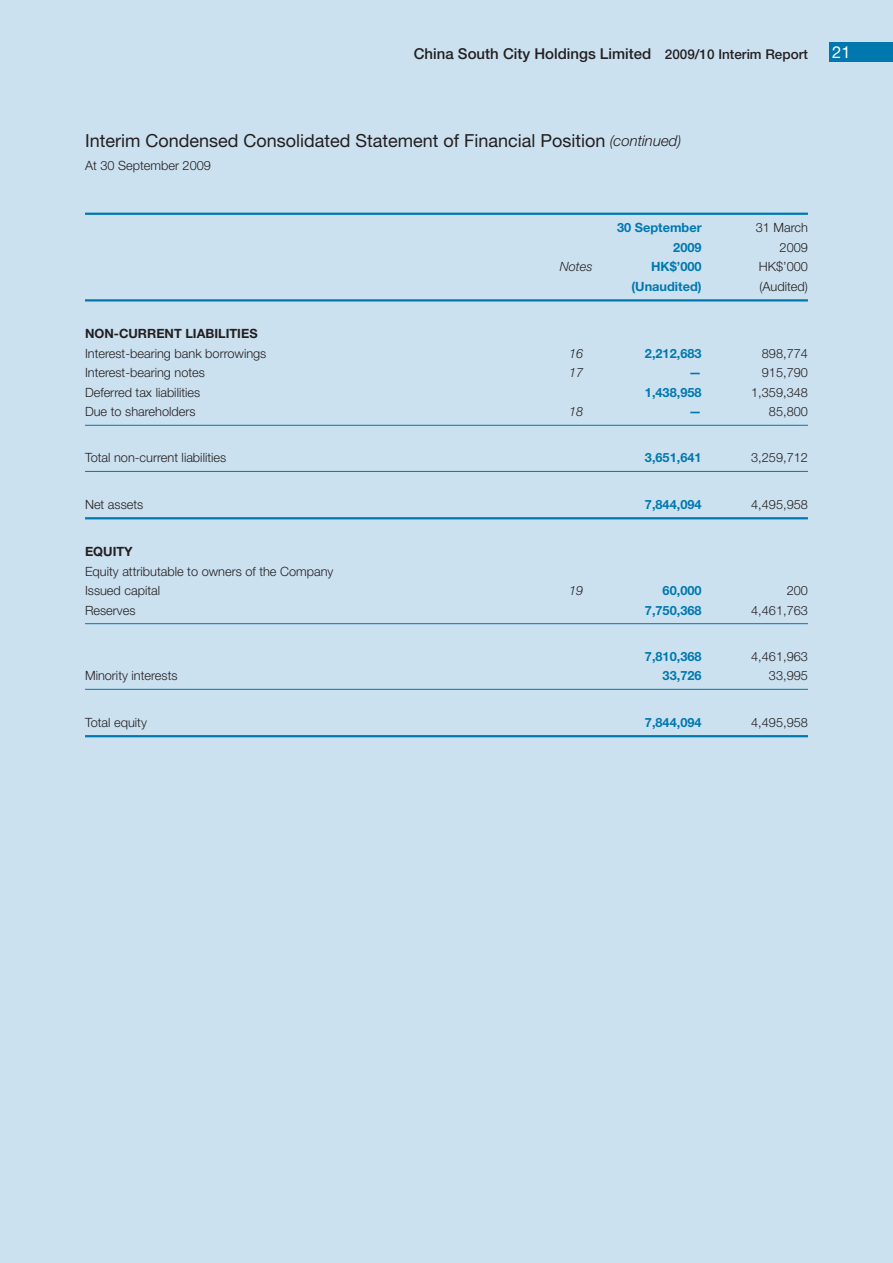
<style>
.page{position:relative;width:893px;height:1263px;background:#cce1f0}
.page>*{position:absolute;margin:0;border:0;box-sizing:border-box;transform-origin:0 0}
.t1{font:18px "Helvetica Neue LT Std";color:#231f20}
.t2{font:16.5px "Helvetica Neue LT Std";color:#fff}
.t3{font:500 15px "Helvetica Neue LT Std";color:#231f20}
.t4{font:300 12.75px/19.5px "Helvetica Neue LT Std";color:#231f20;text-align:right}
.t5{font:700 12.75px/19.5px "Helvetica Neue LT Std";color:#0078ae;text-align:right}
.t6{font:700 12.75px "Helvetica Neue LT Std";color:#231f20}
.t7{font:italic 300 12.75px "Helvetica Neue LT Std";color:#231f20}
.s1{font-size:13.5px}
.s2{font-weight:300;font-style:italic;font-size:15px}
</style>
<div class="page">
<div style="left:829px;top:43px;width:64px;height:19px;background:#0078ae"></div>
<hr style="left:85px;top:213px;width:723px;height:2px;background:#0078ae">
<hr style="left:85px;top:299px;width:723px;height:2px;background:#0078ae">
<hr style="left:85px;top:471px;width:723px;height:1px;background:#0078ae">
<hr style="left:85px;top:517px;width:723px;height:2px;background:#0078ae">
<hr style="left:85px;top:425px;width:723px;height:1px;background:#0078ae">
<hr style="left:85px;top:623px;width:723px;height:1px;background:#0078ae">
<hr style="left:85px;top:689px;width:723px;height:1px;background:#0078ae">
<hr style="left:85px;top:735px;width:723px;height:2px;background:#0078ae">
<p class="t3" style="left:414px;top:48px;width:396px">China South City Holdings Limited <span class="s1">2009/10 Interim Report</span></p>
<p class="t2" style="left:832px;top:46px;width:20px">21</p>
<h1 class="t1" style="left:85px;top:134px;width:598px">Interim Condensed Consolidated Statement of Financial Position <span class="s2">(continued)</span></h1>
<p class="t4" style="left:85px;top:157px;width:127px">At 30 September 2009</p>
<p class="t5" style="left:617px;top:219px;width:86px">30 September<br>2009</p>
<p class="t4" style="left:756px;top:219px;width:54px">31 March<br>2009</p>
<p class="t7" style="left:560px;top:262px;width:34px">Notes</p>
<p class="t5" style="left:651px;top:258px;width:52px">HK$’000</p>
<p class="t4" style="left:759px;top:258px;width:51px">HK$’000</p>
<p class="t5" style="left:631px;top:278px;width:72px">(Unaudited)</p>
<p class="t4" style="left:759px;top:278px;width:50px">(Audited)</p>
<p class="t6" style="left:85px;top:329px;width:174px">NON-CURRENT LIABILITIES</p>
<p class="t4" style="left:85px;top:345px;width:183px">Interest-bearing bank borrowings</p>
<p class="t7" style="left:569px;top:349px;width:16px">16</p>
<p class="t5" style="left:645px;top:345px;width:58px">2,212,683</p>
<p class="t4" style="left:762px;top:345px;width:48px">898,774</p>
<p class="t4" style="left:85px;top:364px;width:121px">Interest-bearing notes</p>
<p class="t7" style="left:569px;top:368px;width:16px">17</p>
<p class="t5" style="left:689px;top:364px;width:14px">—</p>
<p class="t4" style="left:762px;top:364px;width:48px">915,790</p>
<p class="t4" style="left:85px;top:384px;width:117px">Deferred tax liabilities</p>
<p class="t5" style="left:645px;top:384px;width:58px">1,438,958</p>
<p class="t4" style="left:751px;top:384px;width:58px">1,359,348</p>
<p class="t4" style="left:85px;top:403px;width:112px">Due to shareholders</p>
<p class="t7" style="left:569px;top:407px;width:16px">18</p>
<p class="t5" style="left:689px;top:403px;width:14px">—</p>
<p class="t4" style="left:769px;top:403px;width:40px">85,800</p>
<p class="t4" style="left:85px;top:449px;width:143px">Total non-current liabilities</p>
<p class="t5" style="left:645px;top:449px;width:58px">3,651,641</p>
<p class="t4" style="left:751px;top:449px;width:58px">3,259,712</p>
<p class="t4" style="left:85px;top:496px;width:60px">Net assets</p>
<p class="t5" style="left:645px;top:496px;width:58px">7,844,094</p>
<p class="t4" style="left:751px;top:496px;width:58px">4,495,958</p>
<p class="t6" style="left:85px;top:547px;width:49px">EQUITY</p>
<p class="t4" style="left:85px;top:563px;width:250px;text-align:left">Equity attributable to owners of the Company<br>Issued capital</p>
<p class="t7" style="left:569px;top:586px;width:16px">19</p>
<p class="t5" style="left:663px;top:582px;width:40px">60,000</p>
<p class="t4" style="left:787px;top:582px;width:23px">200</p>
<p class="t4" style="left:85px;top:602px;width:52px">Reserves</p>
<p class="t5" style="left:645px;top:602px;width:58px">7,750,368</p>
<p class="t4" style="left:751px;top:602px;width:58px">4,461,763</p>
<p class="t5" style="left:645px;top:648px;width:58px">7,810,368</p>
<p class="t4" style="left:751px;top:648px;width:58px">4,461,963</p>
<p class="t4" style="left:85px;top:667px;width:94px">Minority interests</p>
<p class="t5" style="left:663px;top:667px;width:40px">33,726</p>
<p class="t4" style="left:769px;top:667px;width:40px">33,995</p>
<p class="t4" style="left:85px;top:713px;width:63px">Total equity</p>
<p class="t5" style="left:645px;top:713px;width:58px">7,844,094</p>
<p class="t4" style="left:751px;top:713px;width:58px">4,495,958</p>
</div>
